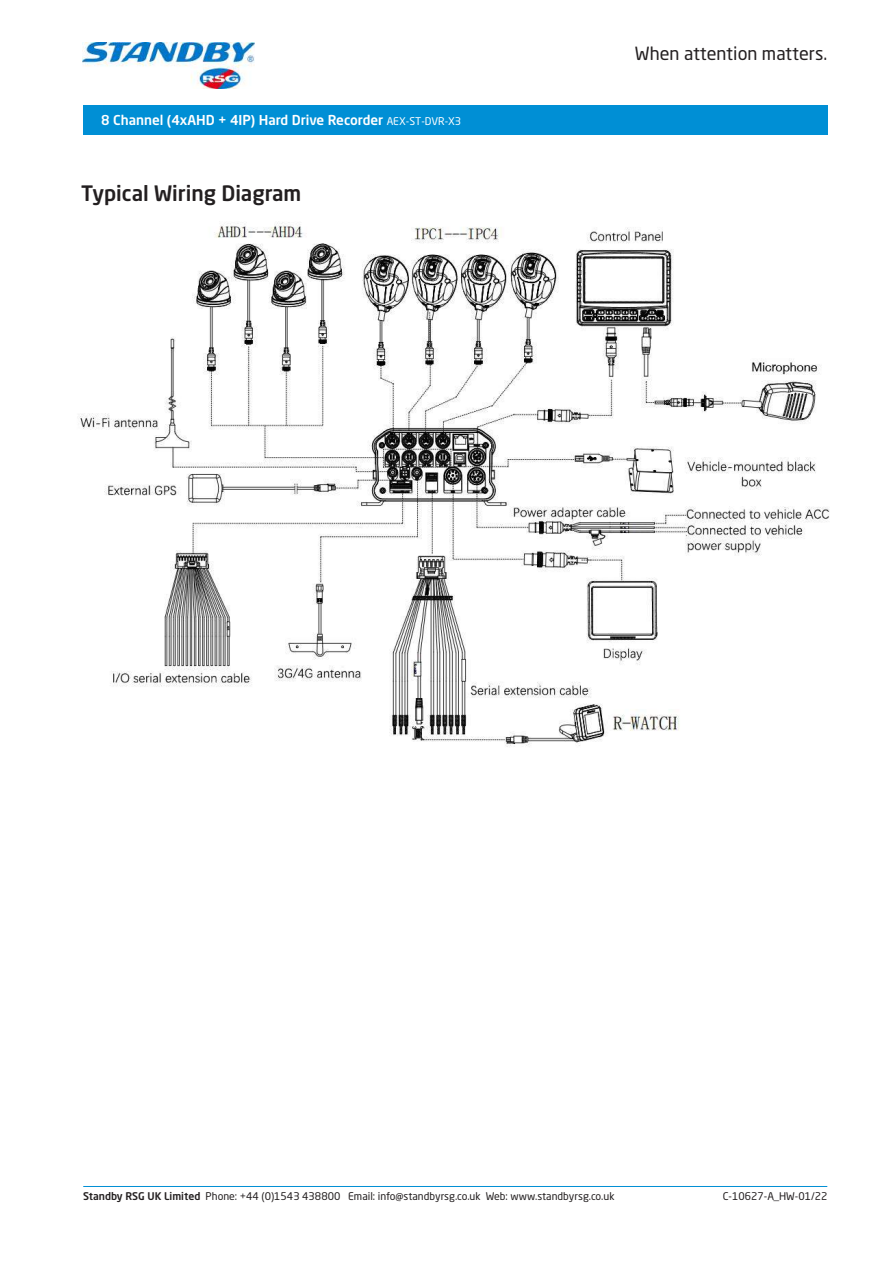
<style>
.page{position:relative;width:893px;height:1263px;background:#fff}
.page>*{position:absolute;margin:0;border:0;box-sizing:border-box;transform-origin:0 0}
.t1{font:500 21px "Neo Sans Pro";color:#231f20}
.t2{font:18px "Neo Sans Pro";color:#231f20}
.t3{font:500 13.5px "Neo Sans Pro";color:#fff}
.t4{font:10.5px "Neo Sans Pro";color:#231f20}
.s1{font-weight:400;font-size:10.5px}
.s2{font-weight:500}
</style>
<div class="page">
<img style="left:79px;top:222px;width:751px;height:525px">
<img style="left:83px;top:42px;width:171px;height:47px">
<hr style="left:83px;top:1186px;width:744px;height:1px;background:#008fd5">
<div style="left:83px;top:106px;width:744px;height:29px;background:#008fd5"></div>
<p class="t3" style="left:101px;top:113px;width:362px">8 Channel (4xAHD + 4IP) Hard Drive Recorder <span class="s1">AEX-ST-DVR-X3</span></p>
<h1 class="t1" style="left:81px;top:181px;width:222px">Typical Wiring Diagram</h1>
<h2 class="t2" style="left:635px;top:46px;width:194px">When attention matters.</h2>
<p class="t4" style="left:83px;top:1192px;width:533px"><span class="s2">Standby RSG UK Limited</span> Phone: +44 (0)1543 438800 Email: info@standbyrsg.co.uk Web: www.standbyrsg.co.uk</p>
<p class="t4" style="left:723px;top:1192px;width:106px">C-10627-A_HW-01/22</p>
</div>
